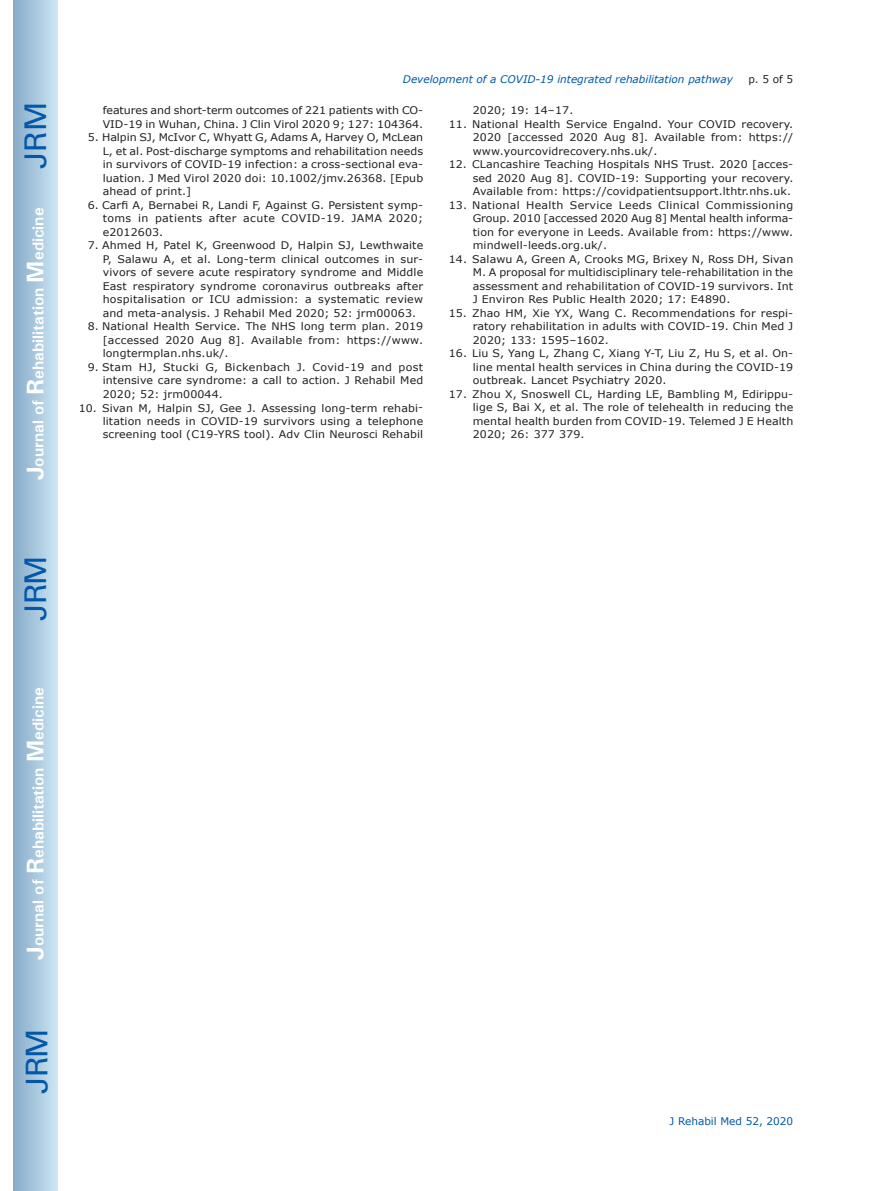
<style>
.page{position:relative;width:872px;height:1191px;background:#fff}
.page>*{position:absolute;margin:0;border:0;box-sizing:border-box;transform-origin:0 0}
.t1{font:30px "Univers";letter-spacing:-.03em;color:#0157a8}
.t2{font:700 15.75px "Univers";color:#fff}
.t3{font:10.5px/13.5px "Verdana";letter-spacing:.01em;color:#231f20;text-align:justify;scale:1.05 1}
.t4{font:italic 10.5px "Verdana";color:#0157a8}
.t5{font:10.5px "Verdana";color:#0157a8}
.t6{font:10.5px "Verdana";letter-spacing:.01em;color:#231f20}
.s1{font-size:24px}
</style>
<div class="page">
<div style="left:14px;top:0;width:43px;height:1191px;background:linear-gradient(to right,#88acca,#cbe5f2)"></div>
<h1 class="t1" style="left:18px;top:169px;width:68px;rotate:-90deg">JRM</h1>
<h2 class="t2" style="left:28px;top:480px;width:274px;rotate:-90deg"><span class="s1">J</span>ournal of <span class="s1">R</span>ehabilitation <span class="s1">M</span>edicine</h2>
<h1 class="t1" style="left:18px;top:620px;width:67px;rotate:-90deg">JRM</h1>
<h2 class="t2" style="left:28px;top:959px;width:274px;rotate:-90deg"><span class="s1">J</span>ournal of <span class="s1">R</span>ehabilitation <span class="s1">M</span>edicine</h2>
<h1 class="t1" style="left:19px;top:1093px;width:67px;rotate:-90deg">JRM</h1>
<p class="t4" style="left:403px;top:72px;width:331px">Development of a COVID-19 integrated rehabilitation pathway</p>
<p class="t6" style="left:748px;top:72px;width:46px">p. 5 of 5</p>
<p class="t3" style="left:103px;top:104px;width:307px">features and short-term outcomes of 221 patients with CO-<br>VID-19 in Wuhan, China. J Clin Virol 2020 9; 127: 104364.</p>
<p class="t3" style="left:103px;top:131px;width:307px;text-indent:-15px">5. Halpin SJ, McIvor C, Whyatt G, Adams A, Harvey O, McLean L, et al. Post-discharge symptoms and rehabilitation needs in survivors of COVID-19 infection: a cross-sectional eva&shy;luation. J Med Virol 2020 doi: 10.1002/jmv.26368. [Epub ahead of print.]</p>
<p class="t3" style="left:103px;top:198px;width:307px;text-indent:-15px">6. Carfi A, Bernabei R, Landi F, Against G. Persistent symp&shy;toms in patients after acute COVID-19. JAMA 2020; e2012603.</p>
<p class="t3" style="left:103px;top:239px;width:307px;text-indent:-15px">7. Ahmed H, Patel K, Greenwood D, Halpin SJ, Lewthwaite P, Salawu A, et al. Long-term clinical outcomes in sur&shy;vivors of severe acute respiratory syndrome and Middle East respiratory syndrome coronavirus outbreaks after hospitalisation or ICU admission: a systematic review and meta-analysis. J Rehabil Med 2020; 52: jrm00063.</p>
<p class="t3" style="left:103px;top:320px;width:307px;text-indent:-15px">8. National Health Service. The NHS long term plan. 2019 [accessed 2020 Aug 8]. Available from: https://www. longtermplan.nhs.uk/.</p>
<p class="t3" style="left:103px;top:360px;width:307px;text-indent:-15px">9. Stam HJ, Stucki G, Bickenbach J. Covid-19 and post intensive care syndrome: a call to action. J Rehabil Med 2020; 52: jrm00044.</p>
<p class="t3" style="left:103px;top:401px;width:307px;text-indent:-24px">10. Sivan M, Halpin SJ, Gee J. Assessing long-term rehabi&shy;litation needs in COVID-19 survivors using a telephone screening tool (C19-YRS tool). Adv Clin Neurosci Rehabil</p>
<p class="t3" style="left:473px;top:104px;width:97px">2020; 19: 14–17.</p>
<p class="t3" style="left:473px;top:117px;width:307px;text-indent:-24px">11. National Health Service Engalnd. Your COVID recovery.<br>2020 [accessed 2020 Aug 8]. Available from: https:// www.yourcovidrecovery.nhs.uk/.</p>
<p class="t3" style="left:473px;top:158px;width:307px;text-indent:-24px">12. CLancashire Teaching Hospitals NHS Trust. 2020 [acces&shy;sed 2020 Aug 8]. COVID-19: Supporting your recovery.<br>Available from: https://covidpatientsupport.lthtr.nhs.uk.</p>
<p class="t3" style="left:473px;top:198px;width:307px;text-indent:-24px">13. National Health Service Leeds Clinical Commissioning Group. 2010 [accessed 2020 Aug 8] Mental health informa&shy;tion for everyone in Leeds. Available from: https://www. mindwell-leeds.org.uk/.</p>
<p class="t3" style="left:473px;top:252px;width:307px;text-indent:-24px">14. Salawu A, Green A, Crooks MG, Brixey N, Ross DH, Sivan M. A proposal for multidisciplinary tele-rehabilitation in the assessment and rehabilitation of COVID-19 survivors. Int J Environ Res Public Health 2020; 17: E4890.</p>
<p class="t3" style="left:473px;top:306px;width:307px;text-indent:-24px">15. Zhao HM, Xie YX, Wang C. Recommendations for respi&shy;ratory rehabilitation in adults with COVID-19. Chin Med J 2020; 133: 1595–1602.</p>
<p class="t3" style="left:473px;top:347px;width:307px;text-indent:-24px">16. Liu S, Yang L, Zhang C, Xiang Y-T, Liu Z, Hu S, et al. On&shy;line mental health services in China during the COVID-19 outbreak. Lancet Psychiatry 2020.</p>
<p class="t3" style="left:473px;top:387px;width:307px;text-indent:-24px">17. Zhou X, Snoswell CL, Harding LE, Bambling M, Edirippu&shy;lige S, Bai X, et al. The role of telehealth in reducing the mental health burden from COVID-19. Telemed J E Health 2020; 26: 377 379.</p>
<p class="t5" style="left:669px;top:1114px;width:125px">J Rehabil Med 52, 2020</p>
</div>
